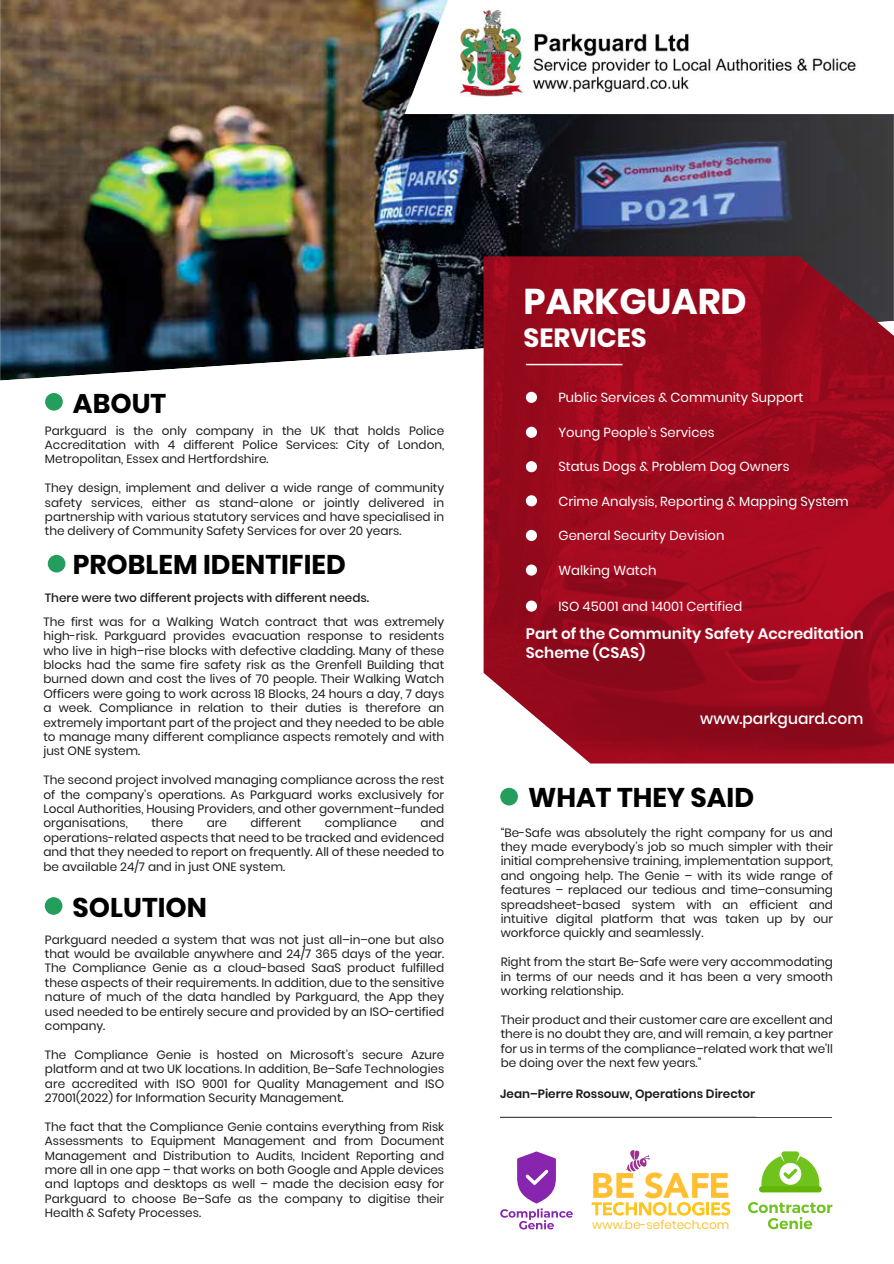
<style>
.page{position:relative;width:894px;height:1264px;background:#fff}
.page>*{position:absolute;margin:0;border:0;box-sizing:border-box;transform-origin:0 0}
.t1{font:700 35.7px "Poppins";color:#fff}
.t2{font:700 27px "Poppins";color:#000}
.t3{font:700 26.25px "Poppins";color:#fff}
.t4{font:500 15.45px "Poppins";color:#fff}
.t5{font:600 15.3px/19.6px "Poppins";color:#fff}
.t6{font:13.05px "Poppins";color:#fff}
.t7{font:12.15px "Poppins";color:#fdc332}
.t8{font:12px/14.4px "Poppins";color:#1c1c1c;text-align:justify}
.t9{font:500 12px "Poppins";color:#1c1c1c}
.t10{font:600 12px "Poppins";color:#1c1c1c}
</style>
<div class="page">
<img style="left:0;top:0;width:893px;height:380px">
<svg style="left:404px;top:0;width:489px;height:114px"></svg>
<img style="left:483px;top:256px;width:410px;height:507px">
<div style="left:45px;top:393px;width:18px;height:18px;background:#239e5c;border-radius:50%"></div>
<div style="left:500px;top:788px;width:17px;height:17px;background:#239e5c;border-radius:50%"></div>
<div style="left:45px;top:897px;width:17px;height:18px;background:#239e5c;border-radius:50%"></div>
<hr style="left:500px;top:1117px;width:331px;height:1px;background:#474748">
<hr style="left:525px;top:364px;width:97px;height:1px;background:#fff">
<div style="left:525px;top:392px;width:12px;height:11px;background:#fff;border-radius:50%"></div>
<div style="left:525px;top:427px;width:12px;height:11px;background:#fff;border-radius:50%"></div>
<div style="left:525px;top:461px;width:12px;height:11px;background:#fff;border-radius:50%"></div>
<div style="left:525px;top:495px;width:12px;height:11px;background:#fff;border-radius:50%"></div>
<div style="left:525px;top:530px;width:12px;height:11px;background:#fff;border-radius:50%"></div>
<div style="left:525px;top:564px;width:12px;height:11px;background:#fff;border-radius:50%"></div>
<div style="left:525px;top:600px;width:12px;height:11px;background:#fff;border-radius:50%"></div>
<svg style="left:500px;top:1151px;width:72px;height:78px"></svg>
<svg style="left:591px;top:1150px;width:139px;height:65px"></svg>
<svg style="left:761px;top:1151px;width:58px;height:35px"></svg>
<div style="left:758px;top:1186px;width:63px;height:6px;background:#63b509;border-radius:3px"></div>
<svg style="left:748px;top:1202px;width:84px;height:27px"></svg>
<img style="left:460px;top:10px;width:413px;height:92px">
<div style="left:48px;top:555px;width:17px;height:17px;background:#239e5c;border-radius:50%"></div>
<h2 class="t2" style="left:73px;top:387px;width:95px">ABOUT</h2>
<p class="t8" style="left:45px;top:423px;width:400px">Parkguard is the only company in the UK that holds Police Accreditation with 4 different Police Services: City of London, Metropolitan, Essex and Hertfordshire.</p>
<p class="t8" style="left:45px;top:480px;width:400px">They design, implement and deliver a wide range of community safety services, either as stand-alone or jointly delivered in partnership with various statutory services and have specialised in the delivery of Community Safety Services for over 20 years.</p>
<h2 class="t2" style="left:73px;top:549px;width:274px">PROBLEM IDENTIFIED</h2>
<p class="t9" style="left:45px;top:592px;width:326px">There were two different projects with different needs.</p>
<p class="t8" style="left:43px;top:614px;width:402px">The first was for a Walking Watch contract that was extremely high-risk. Parkguard provides evacuation response to residents who live in high–rise blocks with defective cladding. Many of these blocks had the same fire safety risk as the Grenfell Building that burned down and cost the lives of 70 people. Their Walking Watch Officers were going to work across 18 Blocks, 24 hours a day, 7 days a week. Compliance in relation to their duties is therefore an extremely important part of the project and they needed to be able to manage many different compliance aspects remotely and with just ONE system.</p>
<p class="t8" style="left:43px;top:772px;width:402px">The second project involved managing compliance across the rest of the company’s operations. As Parkguard works exclusively for Local Authorities, Housing Providers, and other government–funded organisations,</p>
<p class="t8" style="left:151px;top:816px;width:33px">there</p>
<p class="t8" style="left:206px;top:816px;width:22px">are</p>
<p class="t8" style="left:250px;top:816px;width:52px">different</p>
<p class="t8" style="left:324px;top:816px;width:74px">compliance</p>
<p class="t8" style="left:43px;top:816px;width:402px;text-indent:377px">and operations-related aspects that need to be tracked and evidenced and that they needed to report on frequently. All of these needed to be available 24/7 and in just ONE system.</p>
<h2 class="t2" style="left:73px;top:891px;width:136px">SOLUTION</h2>
<p class="t8" style="left:45px;top:932px;width:400px">Parkguard needed a system that was not just all–in–one but also that would be available anywhere and 24/7 365 days of the year.<br>The Compliance Genie as a cloud-based SaaS product fulfilled these aspects of their requirements. In addition, due to the sensitive nature of much of the data handled by Parkguard, the App they used needed to be entirely secure and provided by an ISO-certified company.</p>
<p class="t8" style="left:45px;top:1047px;width:400px">The Compliance Genie is hosted on Microsoft’s secure Azure platform and at two UK locations. In addition, Be–Safe Technologies are accredited with ISO 9001 for Quality Management and ISO 27001(2022) for Information Security Management.</p>
<p class="t8" style="left:45px;top:1119px;width:400px">The fact that the Compliance Genie contains everything from Risk Assessments to Equipment Management and from Document Management and Distribution to Audits, Incident Reporting and more all in one app – that works on both Google and Apple devices and laptops and desktops as well – made the decision easy for Parkguard to choose Be–Safe as the company to digitise their Health &amp; Safety Processes.</p>
<h1 class="t1" style="left:523px;top:281px;width:224px">PARKGUARD</h1>
<h3 class="t3" style="left:523px;top:323px;width:124px">SERVICES</h3>
<p class="t6" style="left:558px;top:389px;width:246px">Public Services &amp; Community Support</p>
<p class="t6" style="left:558px;top:424px;width:157px">Young People’s Services</p>
<p class="t6" style="left:558px;top:458px;width:232px">Status Dogs &amp; Problem Dog Owners</p>
<p class="t6" style="left:558px;top:493px;width:292px">Crime Analysis, Reporting &amp; Mapping System</p>
<p class="t6" style="left:558px;top:527px;width:167px">General Security Devision</p>
<p class="t6" style="left:558px;top:562px;width:99px">Walking Watch</p>
<p class="t6" style="left:558px;top:598px;width:185px">ISO 45001 and 14001 Certified</p>
<p class="t5" style="left:525px;top:623px;width:339px">Part of the Community Safety Accreditation<br>Scheme (CSAS)</p>
<p class="t4" style="left:700px;top:712px;width:165px">www.parkguard.com</p>
<h2 class="t2" style="left:528px;top:782px;width:227px">WHAT THEY SAID</h2>
<p class="t8" style="left:500px;top:825px;width:334px">“Be-Safe was absolutely the right company for us and they made everybody’s job so much simpler with their initial comprehensive training, implementation support, and ongoing help. The Genie – with its wide range of features – replaced our tedious and time–consuming spreadsheet-based system with an efficient and intuitive digital platform that was taken up by our workforce quickly and seamlessly.</p>
<p class="t8" style="left:500px;top:954px;width:334px">Right from the start Be-Safe were very accommodating in terms of our needs and it has been a very smooth working relationship.</p>
<p class="t8" style="left:500px;top:1012px;width:333px">Their product and their customer care are excellent and there is no doubt they are, and will remain, a key partner for us in terms of the compliance–related work that we'll be doing over the next few years.”</p>
<p class="t10" style="left:500px;top:1086px;width:256px">Jean–Pierre Rossouw, Operations Director</p>
<p class="t7" style="left:592px;top:1216px;width:138px">www.be-sefetech.com</p>
</div>
